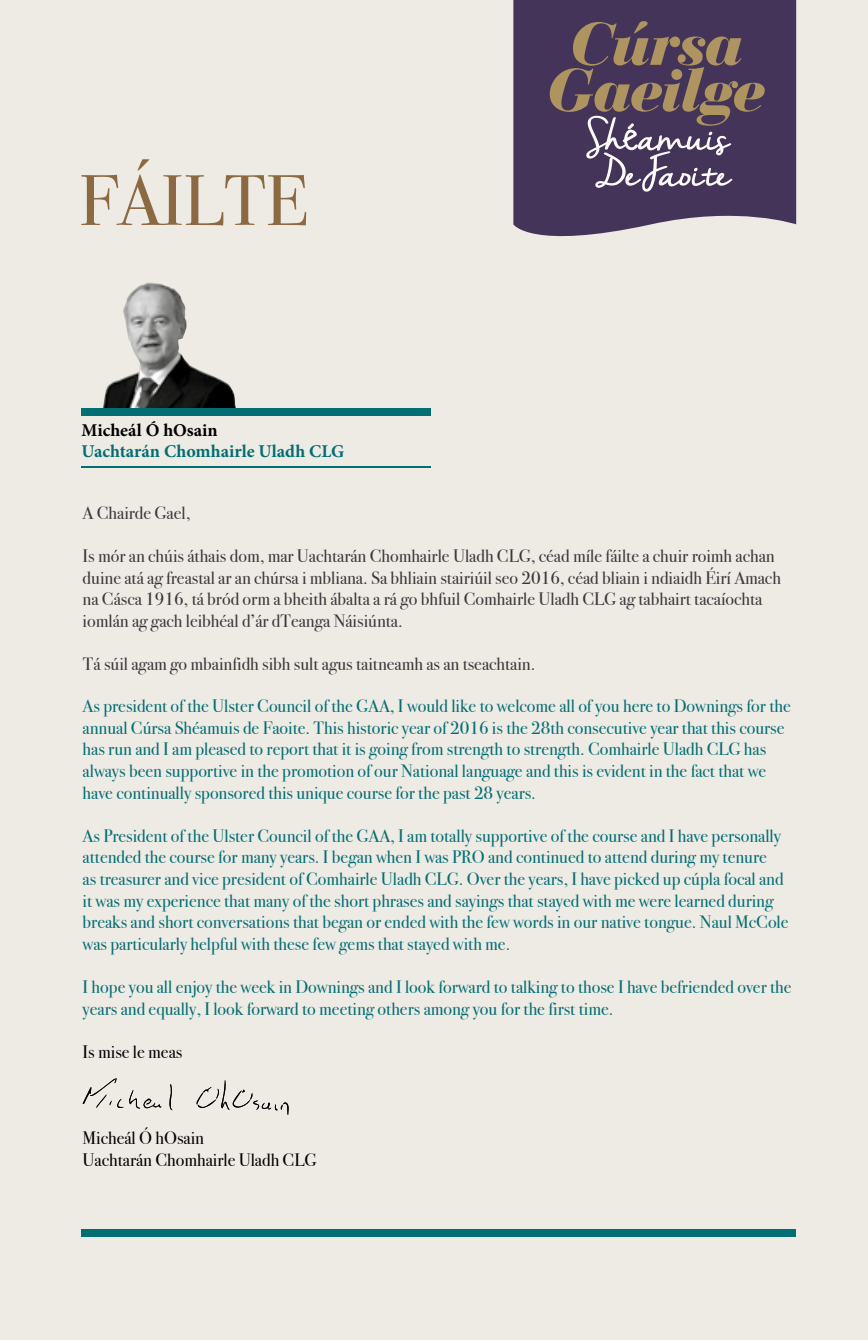
<style>
.page{position:relative;width:868px;height:1340px;background:#fff}
.page>*{position:absolute;margin:0;border:0;box-sizing:border-box;transform-origin:0 0}
.t1{font:71.55px "Bodoni Svty Two ITCTT";color:#8b6941}
.t2{font:18px/21.6px "Bodoni Svty Two ITCTT";color:#006e73}
.t3{font:18px/21.6px "Bodoni Svty Two ITCTT";color:#3c353b}
.t4{font:18px/21.6px "Bodoni Svty Two ITCTT";color:#000}
.t5{font:700 18px "Minion Pro";color:#006e73}
.t6{font:700 18px "Minion Pro";color:#000}
</style>
<div class="page">
<div style="left:0;top:0;width:867px;height:1339px;background:#eeeae4"></div>
<img style="left:102px;top:282px;width:134px;height:126px">
<hr style="left:81px;top:466px;width:350px;height:1px;background:#006e73">
<div style="left:81px;top:408px;width:350px;height:8px;background:#006e73"></div>
<svg style="left:513px;top:0;width:283px;height:237px;background:#574868"></svg>
<svg style="left:549px;top:21px;width:215px;height:171px;background:#625164"></svg>
<div style="left:81px;top:1228px;width:715px;height:8px;background:#006e73"></div>
<svg style="left:83px;top:1078px;width:205px;height:36px"></svg>
<h1 class="t1" style="left:79px;top:142px;width:230px">FÁILTE</h1>
<p class="t6" style="left:81px;top:418px;width:138px">Micheál Ó hOsain</p>
<p class="t5" style="left:81px;top:438px;width:264px">Uachtarán Chomhairle Uladh CLG</p>
<p class="t3" style="left:83px;top:500px;width:109px">A Chairde Gael,</p>
<p class="t3" style="left:83px;top:543px;width:699px">Is mór an chúis áthais dom, mar Uachtarán Chomhairle Uladh CLG, céad míle fáilte a chuir roimh achan duine atá ag freastal ar an chúrsa i mbliana. Sa bhliain stairiúil seo 2016, céad bliain i ndiaidh Éirí Amach na Cásca 1916, tá bród orm a bheith ábalta a rá go bhfuil Comhairle Uladh CLG ag tabhairt tacaíochta iomlán ag gach leibhéal d’ár dTeanga Náisiúnta.</p>
<p class="t3" style="left:83px;top:651px;width:454px">Tá súil agam go mbainfidh sibh sult agus taitneamh as an tseachtain.</p>
<p class="t2" style="left:83px;top:693px;width:709px">As president of the Ulster Council of the GAA, I would like to welcome all of you here to Downings for the annual Cúrsa Shéamuis de Faoite. This historic year of 2016 is the 28th consecutive year that this course has run and I am pleased to report that it is going from strength to strength. Comhairle Uladh CLG has always been supportive in the promotion of our National language and this is evident in the fact that we have continually sponsored this unique course for the past 28 years.</p>
<p class="t2" style="left:83px;top:823px;width:707px">As President of the Ulster Council of the GAA, I am totally supportive of the course and I have personally attended the course for many years. I began when I was PRO and continued to attend during my tenure<br>as treasurer and vice president of Comhairle Uladh CLG. Over the years, I have picked up cúpla focal and it was my experience that many of the short phrases and sayings that stayed with me were learned during breaks and short conversations that began or ended with the few words in our native tongue. Naul McCole was particularly helpful with these few gems that stayed with me.</p>
<p class="t2" style="left:83px;top:974px;width:710px">I hope you all enjoy the week in Downings and I look forward to talking to those I have befriended over the</p>
<p class="t2" style="left:83px;top:996px;width:532px">years and equally, I look forward to meeting others among you for the first time.</p>
<p class="t4" style="left:83px;top:1039px;width:101px">Is mise le meas</p>
<p class="t4" style="left:83px;top:1125px;width:235px">Micheál Ó hOsain<br>Uachtarán Chomhairle Uladh CLG</p>
</div>
